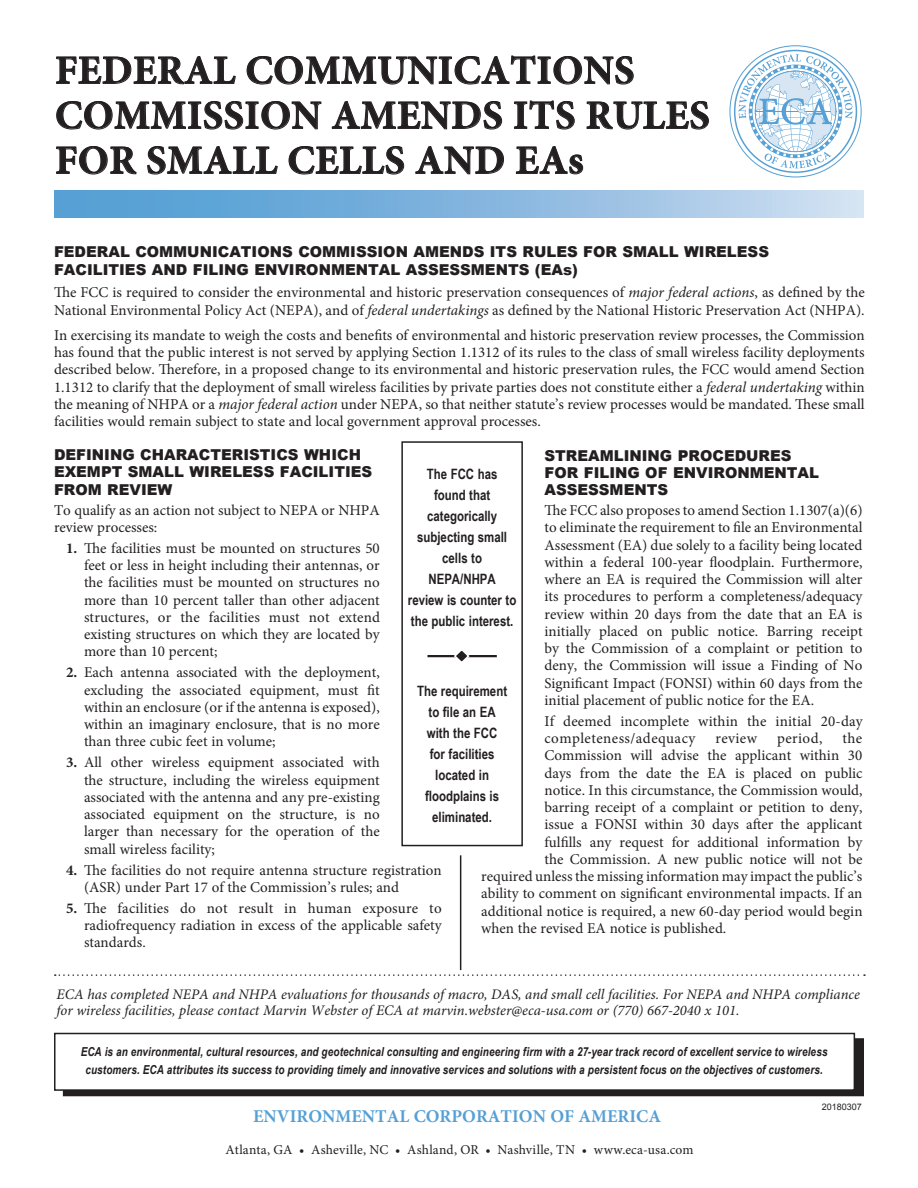
<style>
.page{position:relative;width:918px;height:1188px;background:#fff}
.page>*{position:absolute;margin:0;border:0;box-sizing:border-box;transform-origin:0 0}
.body{font:700 40.5px/45px "Minion Pro";letter-spacing:.01em;color:#231f20}
.t1{font:700 18px "Minion Pro";color:#56a0d5}
.subhead{font:15px/17.2px "Minion Pro";color:#231f20;text-align:justify}
.subhead-2{font:900 15px/17.2px "Arial";color:#231f20}
.subhead-3{font:italic 14.7px/15.8px "Minion Pro";color:#231f20}
.subhead-4{font:700 14.25px/21px "Arial Narrow";color:#231f20;text-align:center}
.t2{font:13.5px "Minion Pro";letter-spacing:.015em;color:#231f20}
.t3{font:italic 700 12.3px/18px "Arial Narrow";letter-spacing:.01em;color:#231f20;text-align:center}
.t4{font:9px "Arial";color:#231f20}
.s1{font-style:italic}
.s2{font-weight:700}
</style>
<div class="page">
<svg style="left:729px;top:45px;width:133px;height:132px"></svg>
<svg style="left:54px;top:190px;width:810px;height:28px;background:#c3d9ee"></svg>
<hr style="left:460px;top:855px;width:1px;height:115px;background:#231f20">
<svg style="left:56px;top:56px;width:653px;height:162px"></svg>
<div style="left:64px;top:1039px;width:799px;height:57px;background:#231f20"></div>
<div style="left:55px;top:1034px;width:799px;height:56px;background:#fff"></div>
<div style="left:54px;top:1033px;width:801px;height:58px;border:2px solid #231f20"></div>
<div style="left:401px;top:441px;width:122px;height:405px;border:2px solid #231f20"></div>
<hr style="left:427px;top:655px;width:70px;height:2px;background:#231f20">
<svg style="left:453px;top:651px;width:18px;height:11px"></svg>
<svg style="left:55px;top:974px;width:810px;height:2px"></svg>
<p class="body" style="left:55px;top:47px;width:656px">FEDERAL COMMUNICATIONS<br>COMMISSION AMENDS ITS RULES<br>FOR SMALL CELLS AND EAs</p>
<p class="subhead-2" style="left:54px;top:243px;width:717px">FEDERAL COMMUNICATIONS COMMISSION AMENDS ITS RULES FOR SMALL WIRELESS<br>FACILITIES AND FILING ENVIRONMENTAL ASSESSMENTS (EAs)</p>
<p class="subhead" style="left:54px;top:284px;width:812px">The FCC is required to consider the environmental and historic preservation consequences of <span class="s1">major federal actions</span>, as defined by the<br>National Environmental Policy Act (NEPA), and of <span class="s1">federal undertakings</span> as defined by the National Historic Preservation Act (NHPA).</p>
<p class="subhead" style="left:54px;top:327px;width:812px">In exercising its mandate to weigh the costs and benefits of environmental and historic preservation review processes, the Commission has found that the public interest is not served by applying Section 1.1312 of its rules to the class of small wireless facility deployments described below. Therefore, in a proposed change to its environmental and historic preservation rules, the FCC would amend Section 1.1312 to clarify that the deployment of small wireless facilities by private parties does not constitute either a <span class="s1">federal undertaking</span> within the meaning of NHPA or a <span class="s1">major federal action</span> under NEPA, so that neither statute’s review processes would be mandated. These small facilities would remain subject to state and local government approval processes.</p>
<p class="subhead-2" style="left:54px;top:446px;width:320px">DEFINING CHARACTERISTICS WHICH<br>EXEMPT SMALL WIRELESS FACILITIES<br>FROM REVIEW</p>
<p class="subhead" style="left:54px;top:501px;width:327px">To qualify as an action not subject to NEPA or NHPA review processes:</p>
<p class="subhead" style="left:84px;top:540px;width:298px;text-indent:-18px"><span class="s2">1.</span> The facilities must be mounted on structures 50 feet or less in height including their antennas, or the facilities must be mounted on structures no more than 10 percent taller than other adjacent structures, or the facilities must not extend existing structures on which they are located by more than 10 percent;</p>
<p class="subhead" style="left:84px;top:664px;width:297px;text-indent:-18px"><span class="s2">2.</span> Each antenna associated with the deployment, excluding the associated equipment, must fit within an enclosure (or if the antenna is exposed), within an imaginary enclosure, that is no more than three cubic feet in volume;</p>
<p class="subhead" style="left:84px;top:754px;width:297px;text-indent:-18px"><span class="s2">3.</span> All other wireless equipment associated with the structure, including the wireless equipment associated with the antenna and any pre-existing associated equipment on the structure, is no larger than necessary for the operation of the small wireless facility;</p>
<p class="subhead" style="left:84px;top:861px;width:359px;text-indent:-18px"><span class="s2">4.</span> The facilities do not require antenna structure registration (ASR) under Part 17 of the Commission’s rules; and</p>
<p class="subhead" style="left:84px;top:900px;width:359px;text-indent:-18px"><span class="s2">5.</span> The facilities do not result in human exposure to radiofrequency radiation in excess of the applicable safety standards.</p>
<p class="subhead-2" style="left:544px;top:446px;width:276px">STREAMLINING PROCEDURES<br>FOR FILING OF ENVIRONMENTAL<br>ASSESSMENTS</p>
<p class="subhead" style="left:544px;top:502px;width:320px">The FCC also proposes to amend Section 1.1307(a)(6) to eliminate the requirement to file an Environmental Assessment (EA) due solely to a facility being located within a federal 100-year floodplain. Furthermore, where an EA is required the Commission will alter its procedures to perform a completeness/adequacy review within 20 days from the date that an EA is initially placed on public notice. Barring receipt by the Commission of a complaint or petition to deny, the Commission will issue a Finding of No Significant Impact (FONSI) within 60 days from the initial placement of public notice for the EA.</p>
<p class="subhead" style="left:544px;top:712px;width:320px">If deemed incomplete within the initial 20-day completeness/adequacy</p>
<p class="subhead-4" style="left:408px;top:463px;width:110px">The FCC has<br>found that categorically subjecting small cells to<br>NEPA/NHPA<br>review is counter to the public interest.</p>
<p class="subhead-4" style="left:417px;top:680px;width:92px">The requirement to file an EA with the FCC<br>for facilities located in floodplains is eliminated.</p>
<p class="subhead" style="left:715px;top:730px;width:43px">review</p>
<p class="subhead" style="left:777px;top:730px;width:47px">period,</p>
<p class="subhead" style="left:843px;top:730px;width:21px">the</p>
<p class="subhead" style="left:544px;top:747px;width:319px">Commission will advise the applicant within 30</p>
<p class="subhead" style="left:544px;top:764px;width:320px">days from the date the EA is placed on public</p>
<p class="subhead" style="left:544px;top:781px;width:319px">notice. In this circumstance, the Commission would,</p>
<p class="subhead" style="left:544px;top:799px;width:320px">barring receipt of a complaint or petition to deny,</p>
<p class="subhead" style="left:544px;top:816px;width:320px">issue a FONSI within 30 days after the applicant</p>
<p class="subhead" style="left:544px;top:833px;width:319px">fulfills any request for additional information by</p>
<p class="subhead" style="left:544px;top:850px;width:319px">the Commission. A new public notice will not be</p>
<p class="subhead" style="left:481px;top:868px;width:383px">required unless the missing information may impact the public’s</p>
<p class="subhead" style="left:481px;top:885px;width:383px">ability to comment on significant environmental impacts. If an</p>
<p class="subhead" style="left:481px;top:902px;width:383px">additional notice is required, a new 60-day period would begin</p>
<p class="subhead" style="left:481px;top:919px;width:247px">when the revised EA notice is published.</p>
<p class="subhead-3" style="left:57px;top:986px;width:805px">ECA has completed NEPA and NHPA evaluations for thousands of macro, DAS, and small cell facilities. For NEPA and NHPA compliance for wireless facilities, please contact Marvin Webster of ECA at marvin.webster@eca-usa.com or (770) 667-2040 x 101.</p>
<p class="t3" style="left:81px;top:1042px;width:748px">ECA is an environmental, cultural resources, and geotechnical consulting and engineering firm with a 27-year track record of excellent service to wireless customers. ECA attributes its success to providing timely and innovative services and solutions with a persistent focus on the objectives of customers.</p>
<p class="t1" style="left:253px;top:1104px;width:410px">ENVIRONMENTAL CORPORATION OF AMERICA</p>
<p class="t2" style="left:226px;top:1141px;width:469px">Atlanta, GA • Asheville, NC • Ashland, OR • Nashville, TN • www.eca-usa.com</p>
<p class="t4" style="left:822px;top:1101px;width:42px">20180307</p>
</div>
